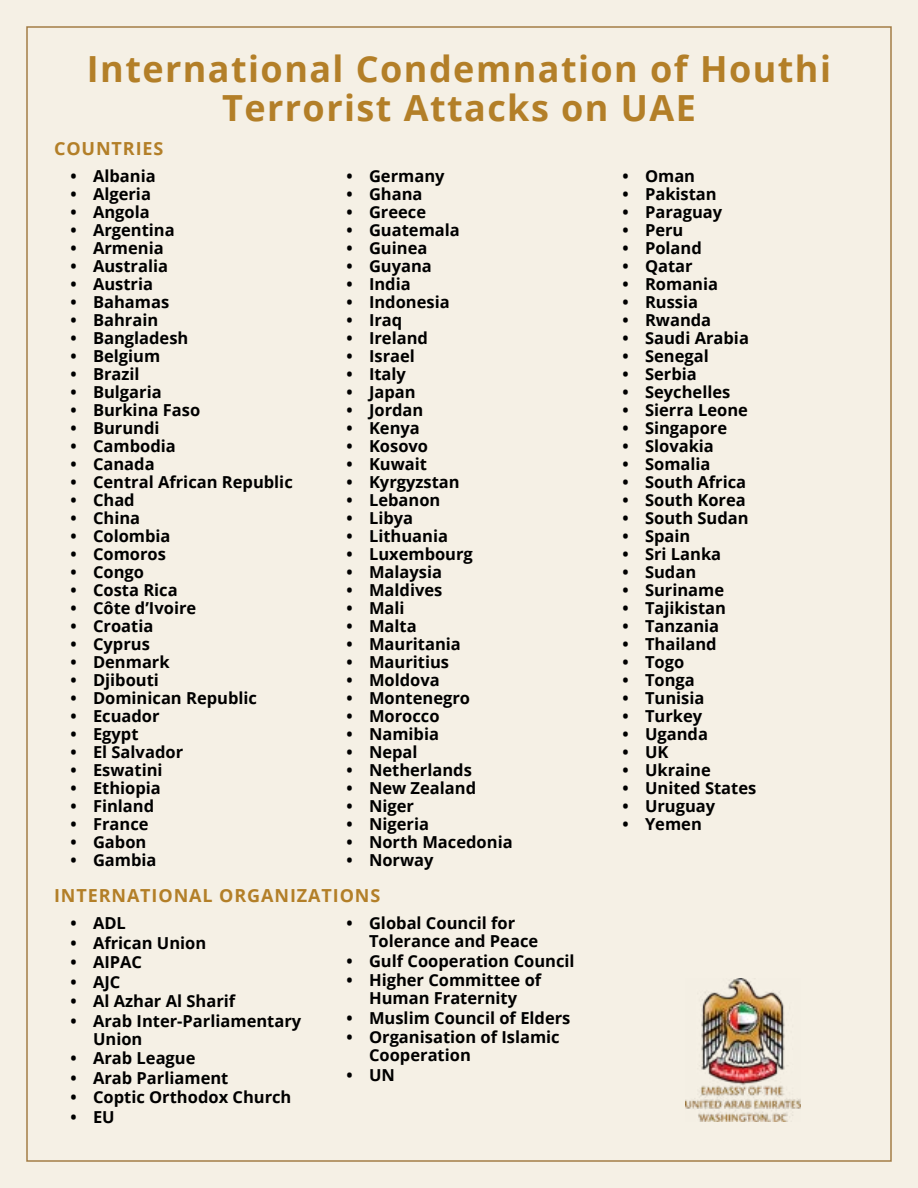
<style>
.page{position:relative;width:918px;height:1188px;background:#f5f0e5}
.page>*{position:absolute;margin:0;border:0;box-sizing:border-box;transform-origin:0 0}
.t1{font:700 36px/39px "Open Sans";letter-spacing:.04em;color:#b37f28;text-align:center}
.t2{font:700 18px "Open Sans";letter-spacing:.05em;color:#b37f28}
.t3{font:700 16.5px/18px "Open Sans";color:#000}
</style>
<div class="page">
<img style="left:686px;top:978px;width:114px;height:144px">
<h1 class="t1" style="left:87px;top:48px;width:746px">International Condemnation of Houthi<br>Terrorist Attacks on UAE</h1>
<p class="t2" style="left:54px;top:136px;width:111px">COUNTRIES</p>
<p class="t3" style="left:70px;top:167px;width:87px">• Albania</p>
<p class="t3" style="left:70px;top:185px;width:82px">• Algeria</p>
<p class="t3" style="left:70px;top:203px;width:81px">• Angola</p>
<p class="t3" style="left:70px;top:221px;width:106px">• Argentina</p>
<p class="t3" style="left:70px;top:239px;width:95px">• Armenia</p>
<p class="t3" style="left:70px;top:257px;width:99px">• Australia</p>
<p class="t3" style="left:70px;top:275px;width:84px">• Austria</p>
<p class="t3" style="left:70px;top:293px;width:100px">• Bahamas</p>
<p class="t3" style="left:70px;top:311px;width:89px">• Bahrain</p>
<p class="t3" style="left:70px;top:329px;width:119px">• Bangladesh</p>
<p class="t3" style="left:70px;top:347px;width:91px">• Belgium</p>
<p class="t3" style="left:70px;top:365px;width:71px">• Brazil</p>
<p class="t3" style="left:70px;top:383px;width:93px">• Bulgaria</p>
<p class="t3" style="left:70px;top:401px;width:131px">• Burkina Faso</p>
<p class="t3" style="left:70px;top:419px;width:91px">• Burundi</p>
<p class="t3" style="left:70px;top:437px;width:107px">• Cambodia</p>
<p class="t3" style="left:70px;top:455px;width:86px">• Canada</p>
<p class="t3" style="left:70px;top:473px;width:224px">• Central African Republic</p>
<p class="t3" style="left:70px;top:491px;width:66px">• Chad</p>
<p class="t3" style="left:70px;top:509px;width:71px">• China</p>
<p class="t3" style="left:70px;top:527px;width:102px">• Colombia</p>
<p class="t3" style="left:70px;top:545px;width:97px">• Comoros</p>
<p class="t3" style="left:70px;top:563px;width:75px">• Congo</p>
<p class="t3" style="left:70px;top:581px;width:109px">• Costa Rica</p>
<p class="t3" style="left:70px;top:599px;width:127px">• Côte d’Ivoire</p>
<p class="t3" style="left:70px;top:617px;width:84px">• Croatia</p>
<p class="t3" style="left:70px;top:635px;width:81px">• Cyprus</p>
<p class="t3" style="left:70px;top:653px;width:101px">• Denmark</p>
<p class="t3" style="left:70px;top:671px;width:90px">• Djibouti</p>
<p class="t3" style="left:70px;top:689px;width:188px">• Dominican Republic</p>
<p class="t3" style="left:70px;top:707px;width:91px">• Ecuador</p>
<p class="t3" style="left:70px;top:725px;width:70px">• Egypt</p>
<p class="t3" style="left:70px;top:743px;width:114px">• El Salvador</p>
<p class="t3" style="left:70px;top:761px;width:94px">• Eswatini</p>
<p class="t3" style="left:70px;top:779px;width:92px">• Ethiopia</p>
<p class="t3" style="left:70px;top:797px;width:85px">• Finland</p>
<p class="t3" style="left:70px;top:815px;width:80px">• France</p>
<p class="t3" style="left:70px;top:833px;width:77px">• Gabon</p>
<p class="t3" style="left:70px;top:851px;width:88px">• Gambia</p>
<p class="t3" style="left:347px;top:167px;width:100px">• Germany</p>
<p class="t3" style="left:347px;top:185px;width:78px">• Ghana</p>
<p class="t3" style="left:347px;top:203px;width:81px">• Greece</p>
<p class="t3" style="left:347px;top:221px;width:115px">• Guatemala</p>
<p class="t3" style="left:347px;top:239px;width:82px">• Guinea</p>
<p class="t3" style="left:347px;top:257px;width:87px">• Guyana</p>
<p class="t3" style="left:347px;top:275px;width:66px">• India</p>
<p class="t3" style="left:347px;top:293px;width:105px">• Indonesia</p>
<p class="t3" style="left:347px;top:311px;width:57px">• Iraq</p>
<p class="t3" style="left:347px;top:329px;width:83px">• Ireland</p>
<p class="t3" style="left:347px;top:347px;width:70px">• Israel</p>
<p class="t3" style="left:347px;top:365px;width:61px">• Italy</p>
<p class="t3" style="left:347px;top:383px;width:71px">• Japan</p>
<p class="t3" style="left:347px;top:401px;width:78px">• Jordan</p>
<p class="t3" style="left:347px;top:419px;width:75px">• Kenya</p>
<p class="t3" style="left:347px;top:437px;width:83px">• Kosovo</p>
<p class="t3" style="left:347px;top:455px;width:82px">• Kuwait</p>
<p class="t3" style="left:347px;top:473px;width:115px">• Kyrgyzstan</p>
<p class="t3" style="left:347px;top:491px;width:95px">• Lebanon</p>
<p class="t3" style="left:347px;top:509px;width:68px">• Libya</p>
<p class="t3" style="left:347px;top:527px;width:103px">• Lithuania</p>
<p class="t3" style="left:347px;top:545px;width:128px">• Luxembourg</p>
<p class="t3" style="left:347px;top:563px;width:97px">• Malaysia</p>
<p class="t3" style="left:347px;top:581px;width:97px">• Maldives</p>
<p class="t3" style="left:347px;top:599px;width:60px">• Mali</p>
<p class="t3" style="left:347px;top:617px;width:72px">• Malta</p>
<p class="t3" style="left:347px;top:635px;width:116px">• Mauritania</p>
<p class="t3" style="left:347px;top:653px;width:104px">• Mauritius</p>
<p class="t3" style="left:347px;top:671px;width:95px">• Moldova</p>
<p class="t3" style="left:347px;top:689px;width:125px">• Montenegro</p>
<p class="t3" style="left:347px;top:707px;width:95px">• Morocco</p>
<p class="t3" style="left:347px;top:725px;width:94px">• Namibia</p>
<p class="t3" style="left:347px;top:743px;width:73px">• Nepal</p>
<p class="t3" style="left:347px;top:761px;width:127px">• Netherlands</p>
<p class="t3" style="left:347px;top:779px;width:131px">• New Zealand</p>
<p class="t3" style="left:347px;top:797px;width:69px">• Niger</p>
<p class="t3" style="left:347px;top:815px;width:84px">• Nigeria</p>
<p class="t3" style="left:347px;top:833px;width:168px">• North Macedonia</p>
<p class="t3" style="left:347px;top:851px;width:89px">• Norway</p>
<p class="t2" style="left:54px;top:883px;width:328px">INTERNATIONAL ORGANIZATIONS</p>
<p class="t3" style="left:71px;top:914px;width:57px">• ADL</p>
<p class="t3" style="left:71px;top:933px;width:137px">• African Union</p>
<p class="t3" style="left:71px;top:953px;width:73px">• AIPAC</p>
<p class="t3" style="left:71px;top:972px;width:51px">• AJC</p>
<p class="t3" style="left:71px;top:992px;width:166px">• Al Azhar Al Sharif</p>
<p class="t3" style="left:93px;top:1011px;width:210px;text-indent:-23px">• Arab Inter-Parliamentary<br>Union</p>
<p class="t3" style="left:71px;top:1049px;width:127px">• Arab League</p>
<p class="t3" style="left:71px;top:1068px;width:159px">• Arab Parliament</p>
<p class="t3" style="left:71px;top:1088px;width:222px">• Coptic Orthodox Church</p>
<p class="t3" style="left:71px;top:1107px;width:46px">• EU</p>
<p class="t3" style="left:369px;top:914px;width:171px;text-indent:-23px">• Global Council for<br>Tolerance and Peace</p>
<p class="t3" style="left:347px;top:951px;width:230px">• Gulf Cooperation Council</p>
<p class="t3" style="left:347px;top:971px;width:196px;text-align:center">• Higher Committee of<br>Human Fraternity</p>
<p class="t3" style="left:347px;top:1008px;width:225px">• Muslim Council of Elders</p>
<p class="t3" style="left:369px;top:1028px;width:192px;text-indent:-23px">• Organisation of Islamic<br>Cooperation</p>
<p class="t3" style="left:347px;top:1065px;width:50px">• UN</p>
<p class="t3" style="left:623px;top:167px;width:74px">• Oman</p>
<p class="t3" style="left:623px;top:185px;width:96px">• Pakistan</p>
<p class="t3" style="left:623px;top:203px;width:101px">• Paraguay</p>
<p class="t3" style="left:623px;top:221px;width:62px">• Peru</p>
<p class="t3" style="left:623px;top:239px;width:81px">• Poland</p>
<p class="t3" style="left:623px;top:257px;width:72px">• Qatar</p>
<p class="t3" style="left:623px;top:275px;width:97px">• Romania</p>
<p class="t3" style="left:623px;top:293px;width:77px">• Russia</p>
<p class="t3" style="left:623px;top:311px;width:90px">• Rwanda</p>
<p class="t3" style="left:623px;top:329px;width:128px">• Saudi Arabia</p>
<p class="t3" style="left:623px;top:347px;width:88px">• Senegal</p>
<p class="t3" style="left:623px;top:365px;width:76px">• Serbia</p>
<p class="t3" style="left:623px;top:383px;width:109px">• Seychelles</p>
<p class="t3" style="left:623px;top:401px;width:127px">• Sierra Leone</p>
<p class="t3" style="left:623px;top:419px;width:106px">• Singapore</p>
<p class="t3" style="left:623px;top:437px;width:93px">• Slovakia</p>
<p class="t3" style="left:623px;top:455px;width:90px">• Somalia</p>
<p class="t3" style="left:623px;top:473px;width:125px">• South Africa</p>
<p class="t3" style="left:623px;top:491px;width:125px">• South Korea</p>
<p class="t3" style="left:623px;top:509px;width:128px">• South Sudan</p>
<p class="t3" style="left:623px;top:527px;width:69px">• Spain</p>
<p class="t3" style="left:623px;top:545px;width:100px">• Sri Lanka</p>
<p class="t3" style="left:623px;top:563px;width:75px">• Sudan</p>
<p class="t3" style="left:623px;top:581px;width:103px">• Suriname</p>
<p class="t3" style="left:623px;top:599px;width:105px">• Tajikistan</p>
<p class="t3" style="left:623px;top:617px;width:98px">• Tanzania</p>
<p class="t3" style="left:623px;top:635px;width:96px">• Thailand</p>
<p class="t3" style="left:623px;top:653px;width:63px">• Togo</p>
<p class="t3" style="left:623px;top:671px;width:74px">• Tonga</p>
<p class="t3" style="left:623px;top:689px;width:83px">• Tunisia</p>
<p class="t3" style="left:623px;top:707px;width:81px">• Turkey</p>
<p class="t3" style="left:623px;top:725px;width:87px">• Uganda</p>
<p class="t3" style="left:623px;top:743px;width:47px">• UK</p>
<p class="t3" style="left:623px;top:761px;width:90px">• Ukraine</p>
<p class="t3" style="left:623px;top:779px;width:135px">• United States</p>
<p class="t3" style="left:623px;top:797px;width:94px">• Uruguay</p>
<p class="t3" style="left:623px;top:815px;width:81px">• Yemen</p>
</div>
